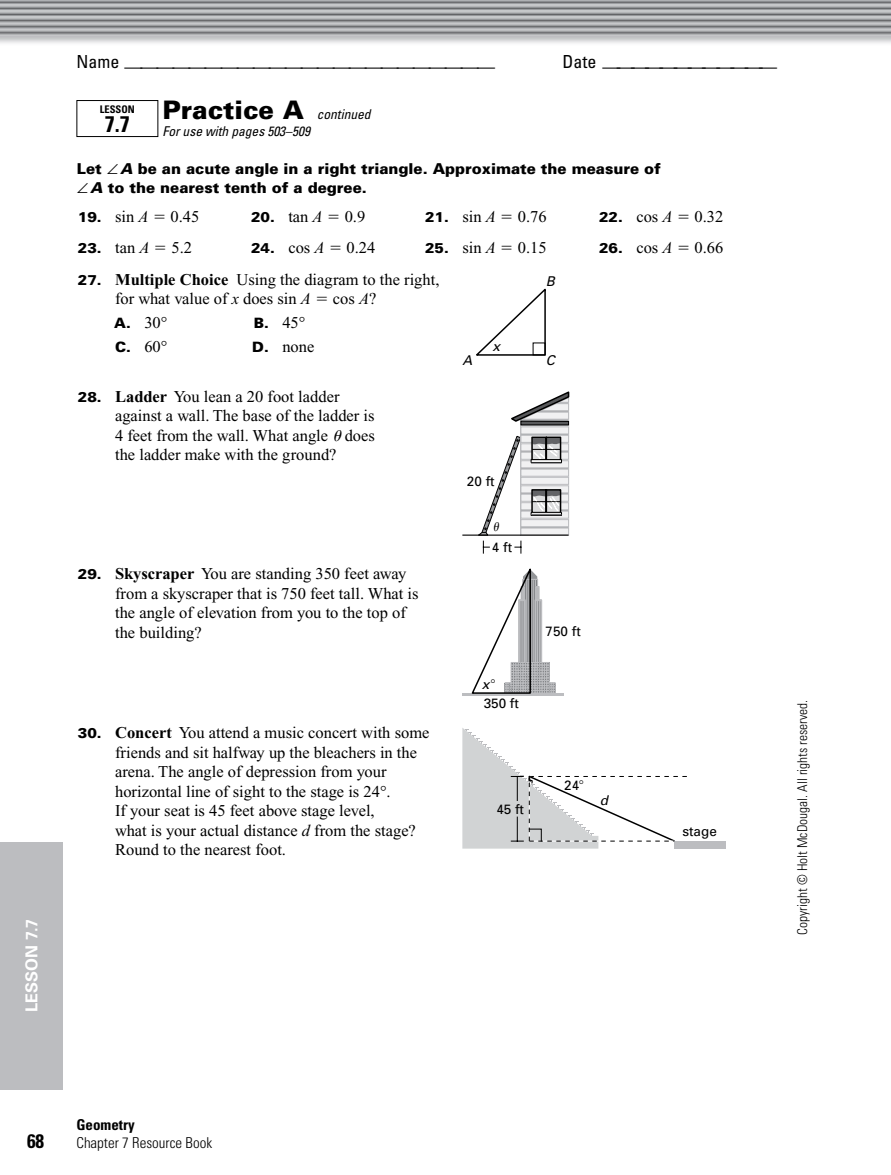
<style>
.page{position:relative;width:891px;height:1175px;background:#fff}
.page>*{position:absolute;margin:0;border:0;box-sizing:border-box;transform-origin:0 0}
.t1{font:900 25.5px "Univers";color:#000}
.t2{font:700 condensed 22.5px "Univers";color:#000}
.t3{font:700 condensed 19.5px "Univers";color:#000}
.t4{font:condensed 18px "Univers";color:#000}
.t5{font:16.5px/19.5px "Times";color:#000}
.t6{font:700 16.5px "Univers";letter-spacing:.005em;color:#fff}
.t7{font:900 15px/19.5px "Univers";color:#000}
.t8{font:300 condensed 15px "Univers";color:#000}
.t9{font:700 condensed 15px "Univers";color:#000}
.t10{font:900 14.25px "Univers";color:#000}
.t11{font:300 condensed 13.5px "Univers";color:#000}
.t12{font:13.5px/19.5px "Univers";color:#000}
.t13{font:italic condensed 13.5px "Univers";color:#000}
.t14{font:italic 13.5px "Univers";color:#000}
.t15{font:700 condensed 10.5px "Univers";color:#000}
.s1{font-weight:400;font-style:italic;font-stretch:condensed;font-size:13.5px}
.s2{font-style:italic}
.s3{font-family:"Times";font-weight:400;font-size:16.5px}
.s4{font-family:"Times";font-weight:400;font-style:italic;font-size:16.5px}
.s5{font-family:"Univers";font-weight:900;font-size:14.25px}
.s6{font-weight:700}
</style>
<div class="page">
<svg style="left:0;top:0;width:890px;height:5px;background:#9b9d9f"></svg>
<svg style="left:0;top:5px;width:890px;height:6px;background:#a1a3a6"></svg>
<svg style="left:0;top:11px;width:890px;height:6px;background:#a1a3a5"></svg>
<svg style="left:0;top:17px;width:890px;height:6px;background:#a0a2a4"></svg>
<svg style="left:0;top:23px;width:890px;height:6px;background:#a0a2a4"></svg>
<svg style="left:0;top:29px;width:890px;height:6px;background:#a1a3a5"></svg>
<svg style="left:476px;top:288px;width:70px;height:68px"></svg>
<div style="left:533px;top:342px;width:12px;height:13px;border:1px solid #000"></div>
<hr style="left:462px;top:534px;width:107px;height:1px;background:#000">
<hr style="left:462px;top:693px;width:101px;height:2px;background:#bcbdc0">
<div style="left:674px;top:841px;width:52px;height:7px;background:#bcbdc0"></div>
<div style="left:76px;top:100px;width:82px;height:37px;border:1px solid #000"></div>
<div style="left:0;top:842px;width:63px;height:247px;background:#bcbdc0"></div>
<svg style="left:890px;top:0;width:1px;height:35px"></svg>
<svg style="left:471px;top:568px;width:85px;height:126px"></svg>
<svg style="left:462px;top:728px;width:225px;height:120px"></svg>
<svg style="left:476px;top:391px;width:93px;height:162px"></svg>
<p class="t6" style="left:22px;top:1012px;width:94px;rotate:-90deg">LESSON 7.7</p>
<p class="t4" style="left:76px;top:55px;width:420px">Name ———————————————————————</p>
<p class="t4" style="left:562px;top:55px;width:216px">D a t e ————————————</p>
<p class="t15" style="left:100px;top:103px;width:37px">LESSON</p>
<p class="t2" style="left:105px;top:111px;width:26px">7.7</p>
<p class="t1" style="left:162px;top:94px;width:210px">Practice A <span class="s1">continued</span></p>
<p class="t13" style="left:162px;top:122px;width:149px">For use with pages 503–509</p>
<p class="t7" style="left:77px;top:159px;width:586px">Let ∠ <span class="s2">A</span> be an acute angle in a right triangle. Approximate the measure of ∠ <span class="s2">A</span> to the nearest tenth of a degree.</p>
<p class="t10" style="left:78px;top:208px;width:72px">19. <span class="s3">sin</span> <span class="s4">A</span></p>
<p class="t5" style="left:171px;top:207px;width:30px">0.45</p>
<p class="t10" style="left:251px;top:208px;width:73px">20. <span class="s3">tan</span> <span class="s4">A</span></p>
<p class="t5" style="left:345px;top:207px;width:22px">0.9</p>
<p class="t10" style="left:425px;top:208px;width:72px">21. <span class="s3">sin</span> <span class="s4">A</span></p>
<p class="t5" style="left:518px;top:207px;width:30px">0.76</p>
<p class="t10" style="left:599px;top:208px;width:75px">22. <span class="s3">cos</span> <span class="s4">A</span></p>
<p class="t5" style="left:695px;top:207px;width:30px">0.32</p>
<p class="t10" style="left:78px;top:239px;width:73px">23. <span class="s3">tan</span> <span class="s4">A</span></p>
<p class="t5" style="left:171px;top:238px;width:22px">5.2</p>
<p class="t10" style="left:251px;top:239px;width:75px">24. <span class="s3">cos</span> <span class="s4">A</span></p>
<p class="t5" style="left:347px;top:238px;width:30px">0.24</p>
<p class="t10" style="left:425px;top:239px;width:72px">25. <span class="s3">sin</span> <span class="s4">A</span></p>
<p class="t5" style="left:518px;top:238px;width:30px">0.15</p>
<p class="t10" style="left:599px;top:239px;width:75px">26. <span class="s3">cos</span> <span class="s4">A</span></p>
<p class="t5" style="left:695px;top:238px;width:30px">0.66</p>
<p class="t5" style="left:78px;top:270px;width:363px"><span class="s5">27.</span> <span class="s6">Multiple Choice</span> Using the diagram to the right,</p>
<p class="t14" style="left:546px;top:273px;width:11px">B</p>
<p class="t5" style="left:115px;top:289px;width:197px">for what value of <span class="s2">x</span> does sin <span class="s2">A</span></p>
<p class="t5" style="left:333px;top:289px;width:45px">cos <span class="s2">A</span>?</p>
<p class="t5" style="left:114px;top:313px;width:55px"><span class="s5">A.</span> 30°</p>
<p class="t5" style="left:254px;top:313px;width:53px"><span class="s5">B.</span> 45°</p>
<p class="t5" style="left:115px;top:337px;width:54px"><span class="s5">C.</span> 60°</p>
<p class="t5" style="left:252px;top:337px;width:64px"><span class="s5">D.</span> none</p>
<p class="t5" style="left:78px;top:387px;width:263px"><span class="s5">28.</span> <span class="s6">Ladder</span> You lean a 20 foot ladder</p>
<p class="t5" style="left:115px;top:406px;width:261px;text-align:justify">against a wall. The base of the ladder is 4 feet from the wall. What angle ◆ does the ladder make with the ground?</p>
<p class="t14" style="left:492px;top:337px;width:9px">x</p>
<p class="t14" style="left:462px;top:352px;width:11px">A</p>
<p class="t14" style="left:546px;top:352px;width:11px">C</p>
<p class="t12" style="left:467px;top:471px;width:29px">20 ft</p>
<p class="t5" style="left:78px;top:564px;width:330px"><span class="s5">29.</span> <span class="s6">Skyscraper</span> You are standing 350 feet away</p>
<p class="t5" style="left:115px;top:583px;width:305px">from a skyscraper that is 750 feet tall. What is the angle of elevation from you to the top of the building?</p>
<p class="t5" style="left:78px;top:723px;width:353px"><span class="s5">30.</span> <span class="s6">Concert</span> You attend a music concert with some</p>
<p class="t5" style="left:115px;top:742px;width:304px">friends and sit halfway up the bleachers in the arena. The angle of depression from your horizontal line of sight to the stage is 24°.<br>If your seat is 45 feet above stage level,<br>what is your actual distance <span class="s2">d</span> from the stage?<br>Round to the nearest foot.</p>
<p class="t12" style="left:492px;top:537px;width:22px">4 ft</p>
<p class="t12" style="left:482px;top:674px;width:39px"><span class="s2">x<br></span>350 ft</p>
<p class="t12" style="left:546px;top:621px;width:37px">750 ft</p>
<p class="t12" style="left:496px;top:798px;width:29px">45 ft</p>
<p class="t12" style="left:564px;top:775px;width:17px">24</p>
<p class="t14" style="left:600px;top:791px;width:10px">d</p>
<p class="t12" style="left:682px;top:821px;width:36px">stage</p>
<p class="t11" style="left:794px;top:934px;width:236px;rotate:-90deg">Copyright © Holt McDougal. All rights reserved.</p>
<p class="t9" style="left:76px;top:1115px;width:60px">Geometry</p>
<p class="t3" style="left:27px;top:1129px;width:19px">68</p>
<p class="t8" style="left:76px;top:1133px;width:137px">Chapter 7 Resource Book</p>
</div>
